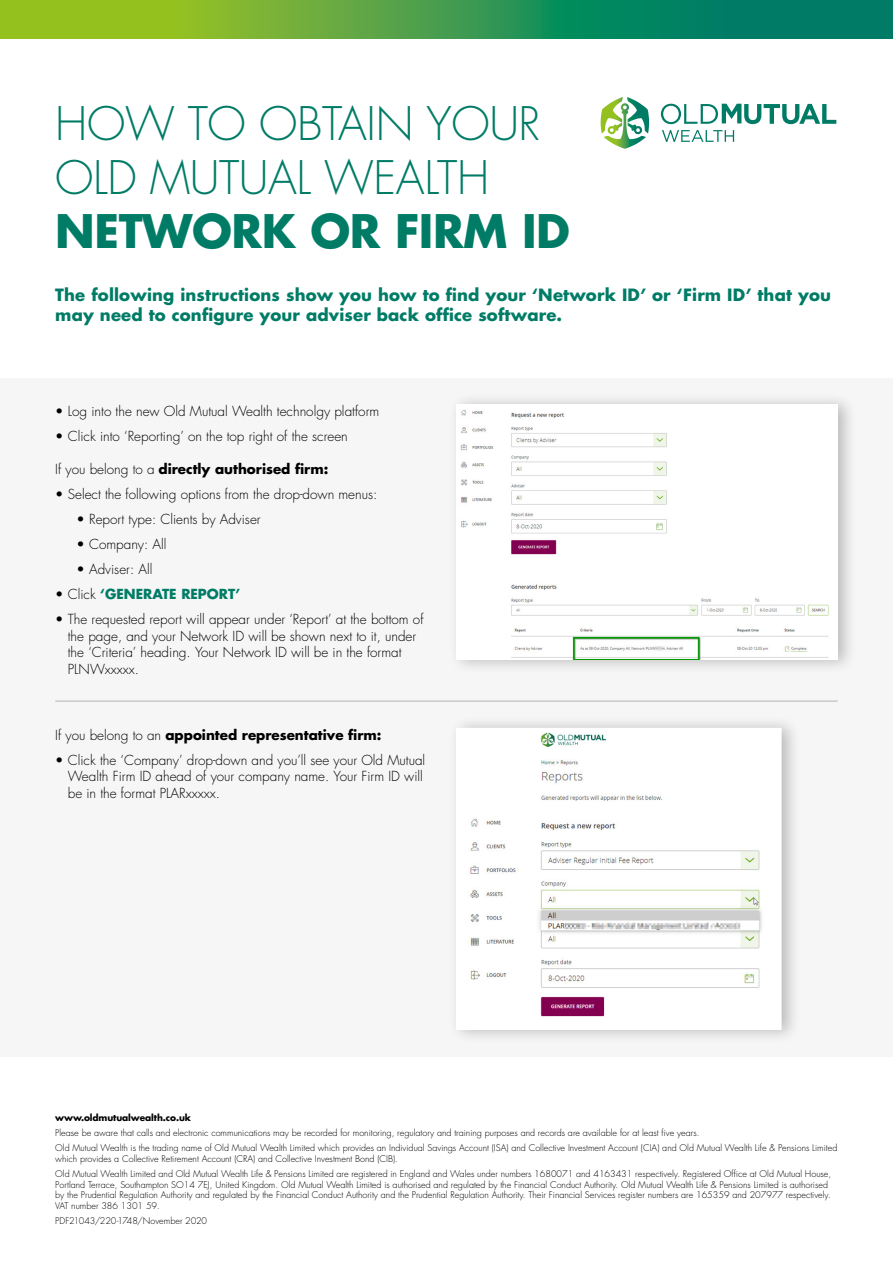
<style>
.page{position:relative;width:893px;height:1263px;background:#fff}
.page>*{position:absolute;margin:0;border:0;box-sizing:border-box;transform-origin:0 0}
.t1{font:300 45px/54px "Futura Std";letter-spacing:-.01em;color:#007c66}
.t2{font:700 45px "Futura Std";letter-spacing:-.01em;color:#007c66}
.t3{font:700 16.5px/19.8px "Futura Std";letter-spacing:.01em;color:#007c66}
.t4{font:300 13.5px/16.5px "Futura Std";color:#000}
.t5{font:700 13.5px "Futura Std";color:#000}
.t6{font:700 13.5px "Futura Std";color:#007c66}
.t7{font:300 9px/15px "Futura Std";color:#000}
.t8{font:700 9px "Futura Std";letter-spacing:-.01em;color:#000}
.s1{font-weight:300}
.s2{font-weight:300;color:#000}
</style>
<div class="page">
<svg style="left:0;top:0;width:893px;height:38px;background:#449d48"></svg>
<svg style="left:662px;top:130px;width:72px;height:12px"></svg>
<svg style="left:601px;top:97px;width:48px;height:52px"></svg>
<svg style="left:661px;top:104px;width:175px;height:20px"></svg>
<div style="left:0;top:378px;width:893px;height:679px;background:#f6f6f6"></div>
<div style="left:448px;top:391px;width:409px;height:284px;background:#000;opacity:.25"></div>
<img style="left:456px;top:405px;width:382px;height:255px">
<div style="left:448px;top:714px;width:353px;height:331px;background:#000;opacity:.25"></div>
<img style="left:459px;top:731px;width:320px;height:296px">
<hr style="left:55px;top:701px;width:783px;height:1px;background:#b3b2b2">
<h1 class="t1" style="left:55px;top:97px;width:487px">HOW TO OBTAIN YOUR<br>OLD MUTUAL WEALTH</h1>
<h1 class="t2" style="left:55px;top:201px;width:516px">NETWORK OR FIRM ID</h1>
<h2 class="t3" style="left:55px;top:285px;width:777px">The following instructions show you how to find your ‘Network ID’ or ‘Firm ID’ that you may need to configure your adviser back office software.</h2>
<h3 class="t4" style="left:55px;top:403px;width:326px">• Log into the new Old Mutual Wealth technolgy platform</h3>
<h3 class="t4" style="left:55px;top:428px;width:294px">• Click into ‘Reporting’ on the top right of the screen</h3>
<h3 class="t5" style="left:55px;top:460px;width:275px"><span class="s1">If you belong to a</span> directly authorised firm:</h3>
<h3 class="t4" style="left:55px;top:487px;width:324px">• Select the following options from the drop-down menus:</h3>
<h3 class="t4" style="left:77px;top:512px;width:186px">• Report type: Clients by Adviser</h3>
<h3 class="t4" style="left:77px;top:537px;width:92px">• Company: All</h3>
<h3 class="t4" style="left:77px;top:562px;width:77px">• Adviser: All</h3>
<h3 class="t6" style="left:55px;top:585px;width:186px"><span class="s2">• Click</span> ‘GENERATE REPORT’</h3>
<h3 class="t4" style="left:68px;top:612px;width:357px;text-indent:-13px">• The requested report will appear under ‘Report’ at the bottom of the page, and your Network ID will be shown next to it, under the ‘Criteria’ heading. Your Network ID will be in the format PLNWxxxxx.</h3>
<h3 class="t5" style="left:55px;top:726px;width:328px"><span class="s1">If you belong to an</span> appointed representative firm:</h3>
<h3 class="t4" style="left:68px;top:752px;width:359px;text-indent:-13px">• Click the ‘Company’ drop-down and you’ll see your Old Mutual<br>Wealth Firm ID ahead of your company name. Your Firm ID will be in the format PLARxxxxx.</h3>
<p class="t8" style="left:55px;top:1111px;width:137px">www.oldmutualwealth.co.uk</p>
<p class="t7" style="left:55px;top:1125px;width:784px">Please be aware that calls and electronic communications may be recorded for monitoring, regulatory and training purposes and records are available for at least five years.<br>Old Mutual Wealth is the trading name of Old Mutual Wealth Limited which provides an Individual Savings Account (ISA) and Collective Investment Account (CIA) and Old Mutual Wealth Life &amp; Pensions Limited</p>
<p class="t7" style="left:55px;top:1151px;width:777px">which provides a Collective Retirement Account (CRA) and Collective Investment Bond (CIB).<br>Old Mutual Wealth Limited and Old Mutual Wealth Life &amp; Pensions Limited are registered in England and Wales under numbers 1680071 and 4163431 respectively. Registered Office at Old Mutual House,</p>
<p class="t7" style="left:55px;top:1179px;width:777px;line-height:10.8px">Portland Terrace, Southampton SO14 7EJ, United Kingdom. Old Mutual Wealth Limited is authorised and regulated by the Financial Conduct Authority. Old Mutual Wealth Life &amp; Pensions Limited is authorised by the Prudential Regulation Authority and regulated by the Financial Conduct Authority and the Prudential Regulation Authority. Their Financial Services register numbers are 165359 and 207977 respectively.<br>VAT number 386 1301 59.</p>
<p class="t7" style="left:55px;top:1213px;width:153px">PDF21043/220-1748/November 2020</p>
</div>
